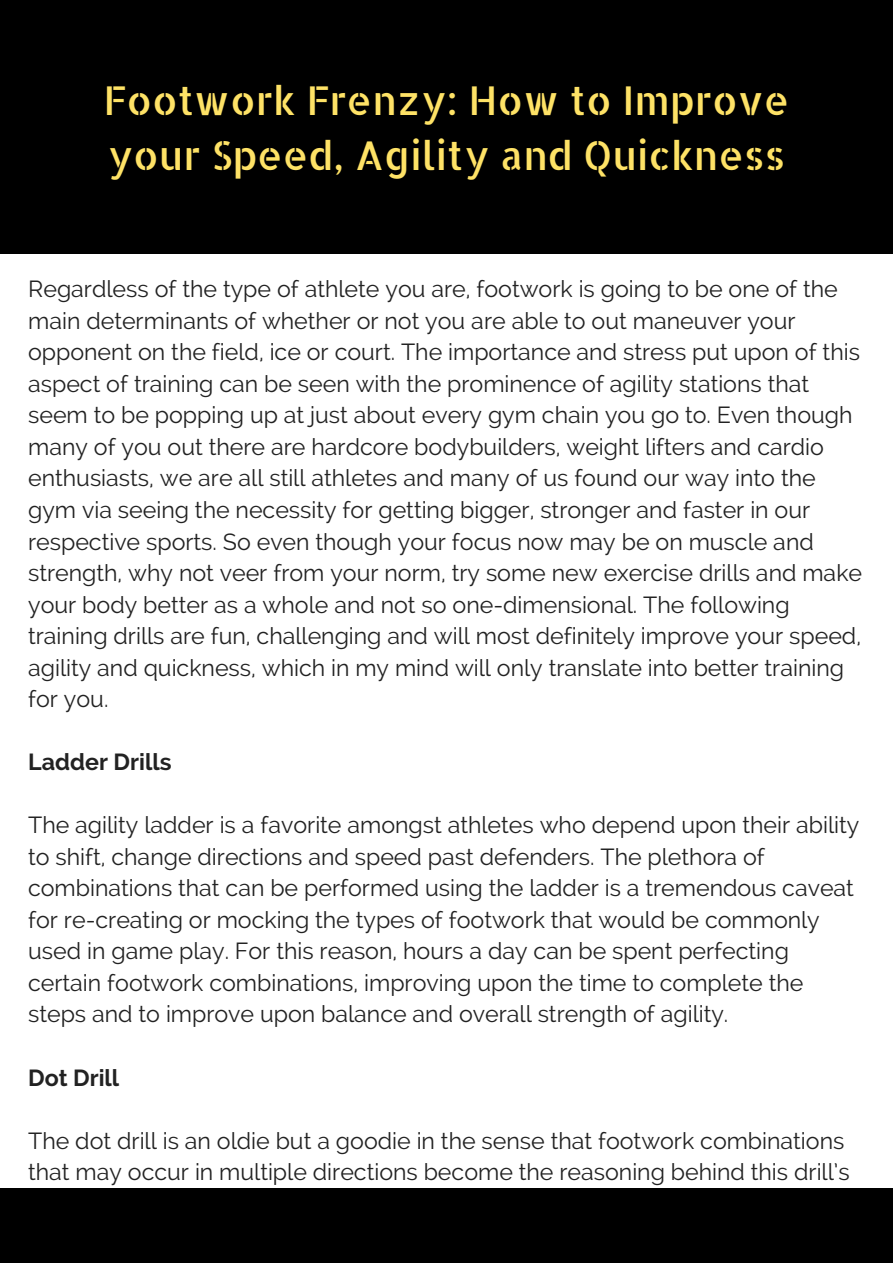
<style>
.page{position:relative;width:893px;height:1263px;background:#fff}
.page>*{position:absolute;margin:0;border:0;box-sizing:border-box;transform-origin:0 0}
.t1{font:39.75px/55.2px "Allerta Stencil";color:#fee266}
.t2{font:23.25px/31.5px "Raleway";color:#222}
.t3{font:700 23.25px "Raleway";color:#222}
</style>
<div class="page">
<div style="left:0;top:0;width:893px;height:253px;background:#000"></div>
<div style="left:0;top:1188px;width:893px;height:75px;background:#000"></div>
<h1 class="t1" style="left:103px;top:72px;width:688px">Footwork Frenzy: How to Improve your Speed, Agility and Quickness</h1>
<p class="t2" style="left:28px;top:273px;width:835px">Regardless of the type of athlete you are, footwork is going to be one of the main determinants of whether or not you are able to out maneuver your opponent on the field, ice or court. The importance and stress put upon of this aspect of training can be seen with the prominence of agility stations that seem to be popping up at just about every gym chain you go to. Even though many of you out there are hardcore bodybuilders, weight lifters and cardio enthusiasts, we are all still athletes and many of us found our way into the gym via seeing the necessity for getting bigger, stronger and faster in our respective sports. So even though your focus now may be on muscle and strength, why not veer from your norm, try some new exercise drills and make your body better as a whole and not so one-dimensional. The following training drills are fun, challenging and will most definitely improve your speed, agility and quickness, which in my mind will only translate into better training for you.</p>
<p class="t3" style="left:28px;top:748px;width:145px">Ladder Drills</p>
<p class="t2" style="left:28px;top:809px;width:833px">The agility ladder is a favorite amongst athletes who depend upon their ability to shift, change directions and speed past defenders. The plethora of combinations that can be performed using the ladder is a tremendous caveat for re-creating or mocking the types of footwork that would be commonly used in game play. For this reason, hours a day can be spent perfecting certain footwork combinations, improving upon the time to complete the steps and to improve upon balance and overall strength of agility.</p>
<p class="t3" style="left:28px;top:1064px;width:93px">Dot Drill</p>
<p class="t2" style="left:28px;top:1125px;width:823px">The dot drill is an oldie but a goodie in the sense that footwork combinations that may occur in multiple directions become the reasoning behind this drill’s</p>
</div>
